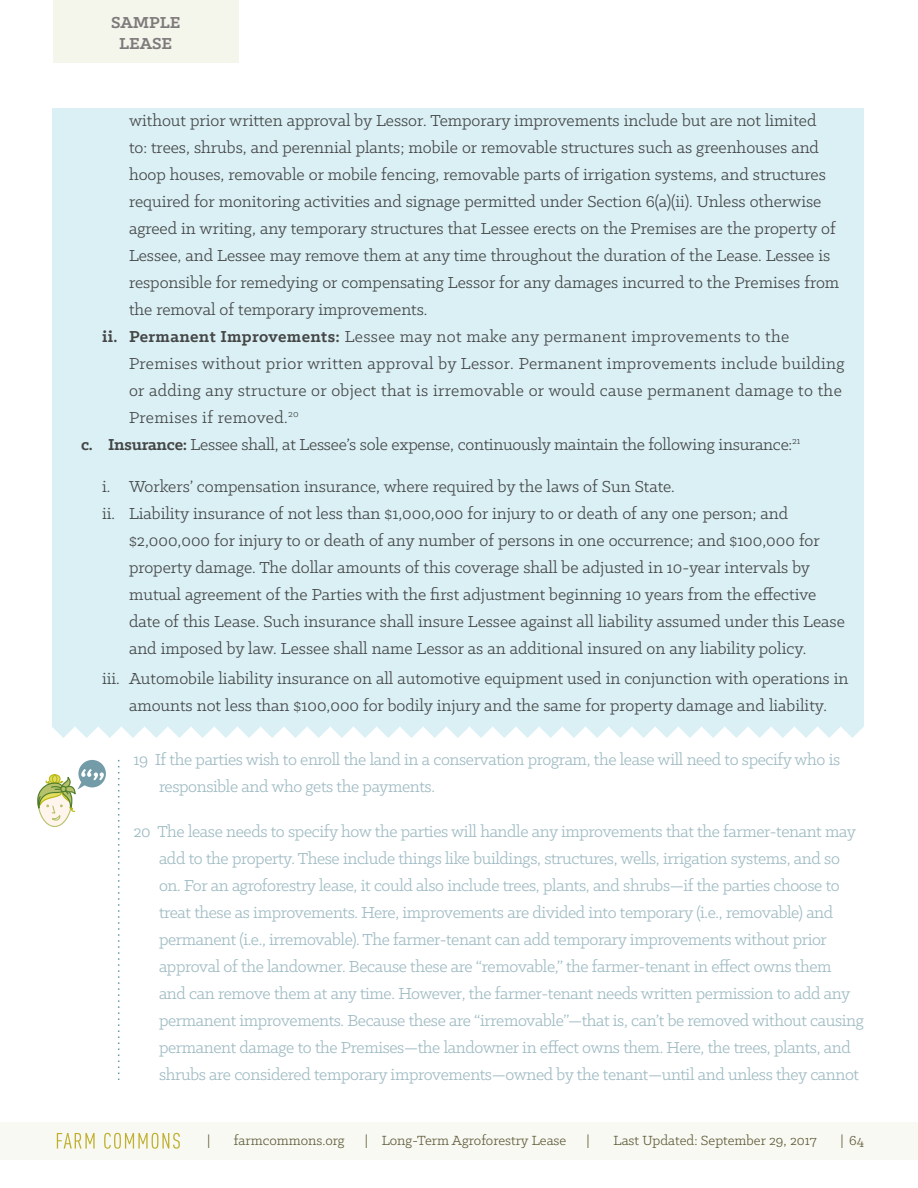
<style>
.page{position:relative;width:918px;height:1188px;background:#fff}
.page>*{position:absolute;margin:0;border:0;box-sizing:border-box;transform-origin:0 0}
.t1{font:18px/27px "Klinic Slab";color:#454646}
.FOOTNOTE{font:18px/27px "Klinic Slab";letter-spacing:-.02em;color:#9fbbc3}
.t2{font:18px/27px "Klinic Slab";letter-spacing:.02em;color:#454646}
.SECTION{font:700 18px "Klinic Slab";color:#7e7a7b}
.t3{font:15px "Klinic Slab";color:#615d39}
.s1{font-weight:700}
</style>
<div class="page">
<div style="left:0;top:1122px;width:918px;height:37px;background:#f9f9f4"></div>
<div style="left:53px;top:1px;width:185px;height:62px;background:#f4f5eb"></div>
<svg style="left:57px;top:1133px;width:38px;height:16px"></svg>
<svg style="left:104px;top:1133px;width:76px;height:16px"></svg>
<svg style="left:52px;top:715px;width:812px;height:23px"></svg>
<div style="left:52px;top:108px;width:811px;height:618px;background:#daf0f5"></div>
<svg style="left:118px;top:760px;width:1px;height:320px"></svg>
<svg style="left:37px;top:760px;width:69px;height:67px"></svg>
<p class="SECTION" style="left:111px;top:11px;width:71px">SAMPLE</p>
<p class="SECTION" style="left:119px;top:32px;width:55px">LEASE</p>
<p class="t1" style="left:129px;top:106px;width:712px">without prior written approval by Lessor. Temporary improvements include but are not limited<br>to: trees, shrubs, and perennial plants; mobile or removable structures such as greenhouses and hoop houses, removable or mobile fencing, removable parts of irrigation systems, and structures required for monitoring activities and signage permitted under Section 6(a)(ii). Unless otherwise agreed in writing, any temporary structures that Lessee erects on the Premises are the property of Lessee, and Lessee may remove them at any time throughout the duration of the Lease. Lessee is responsible for remedying or compensating Lessor for any damages incurred to the Premises from the removal of temporary improvements.</p>
<p class="t2" style="left:129px;top:322px;width:717px;text-indent:-27px"><span class="s1">ii. Permanent Improvements:</span> Lessee may not make any permanent improvements to the Premises without prior written approval by Lessor. Permanent improvements include building or adding any structure or object that is irremovable or would cause permanent damage to the Premises if removed.<sup>20</sup></p>
<p class="t1" style="left:81px;top:430px;width:721px"><span class="s1">c. Insurance:</span> Lessee shall, at Lessee’s sole expense, continuously maintain the following insurance:<sup>21</sup></p>
<p class="t1" style="left:102px;top:472px;width:574px">i. Workers’ compensation insurance, where required by the laws of Sun State.</p>
<p class="t1" style="left:129px;top:499px;width:717px;text-indent:-27px">ii. Liability insurance of not less than $1,000,000 for injury to or death of any one person; and $2,000,000 for injury to or death of any number of persons in one occurrence; and $100,000 for property damage. The dollar amounts of this coverage shall be adjusted in 10-year intervals by mutual agreement of the Parties with the first adjustment beginning 10 years from the effective date of this Lease. Such insurance shall insure Lessee against all liability assumed under this Lease and imposed by law. Lessee shall name Lessor as an additional insured on any liability policy.</p>
<p class="t1" style="left:102px;top:664px;width:748px;text-align:center">iii. Automobile liability insurance on all automotive equipment used in conjunction with operations in amounts not less than $100,000 for bodily injury and the same for property damage and liability.</p>
<p class="FOOTNOTE" style="left:159px;top:745px;width:683px;text-indent:-26px">19 If the parties wish to enroll the land in a conservation program, the lease will need to specify who is responsible and who gets the payments.</p>
<p class="FOOTNOTE" style="left:159px;top:817px;width:707px;text-indent:-26px">20 The lease needs to specify how the parties will handle any improvements that the farmer-tenant may add to the property. These include things like buildings, structures, wells, irrigation systems, and so on. For an agroforestry lease, it could also include trees, plants, and shrubs—if the parties choose to treat these as improvements. Here, improvements are divided into temporary (i.e., removable) and permanent (i.e., irremovable). The farmer-tenant can add temporary improvements without prior approval of the landowner. Because these are “removable,” the farmer-tenant in effect owns them<br>and can remove them at any time. However, the farmer-tenant needs written permission to add any permanent improvements. Because these are “irremovable”—that is, can’t be removed without causing permanent damage to the Premises—the landowner in effect owns them. Here, the trees, plants, and shrubs are considered temporary improvements—owned by the tenant—until and unless they cannot</p>
<p class="t3" style="left:207px;top:1131px;width:5px">|</p>
<p class="t3" style="left:234px;top:1131px;width:112px">farmcommons.org</p>
<p class="t3" style="left:365px;top:1131px;width:203px">| Long-Term Agroforestry Lease</p>
<p class="t3" style="left:587px;top:1131px;width:5px">|</p>
<p class="t3" style="left:613px;top:1131px;width:205px">Last Updated: September 29, 2017</p>
<p class="t3" style="left:840px;top:1131px;width:25px">| 64</p>
</div>
